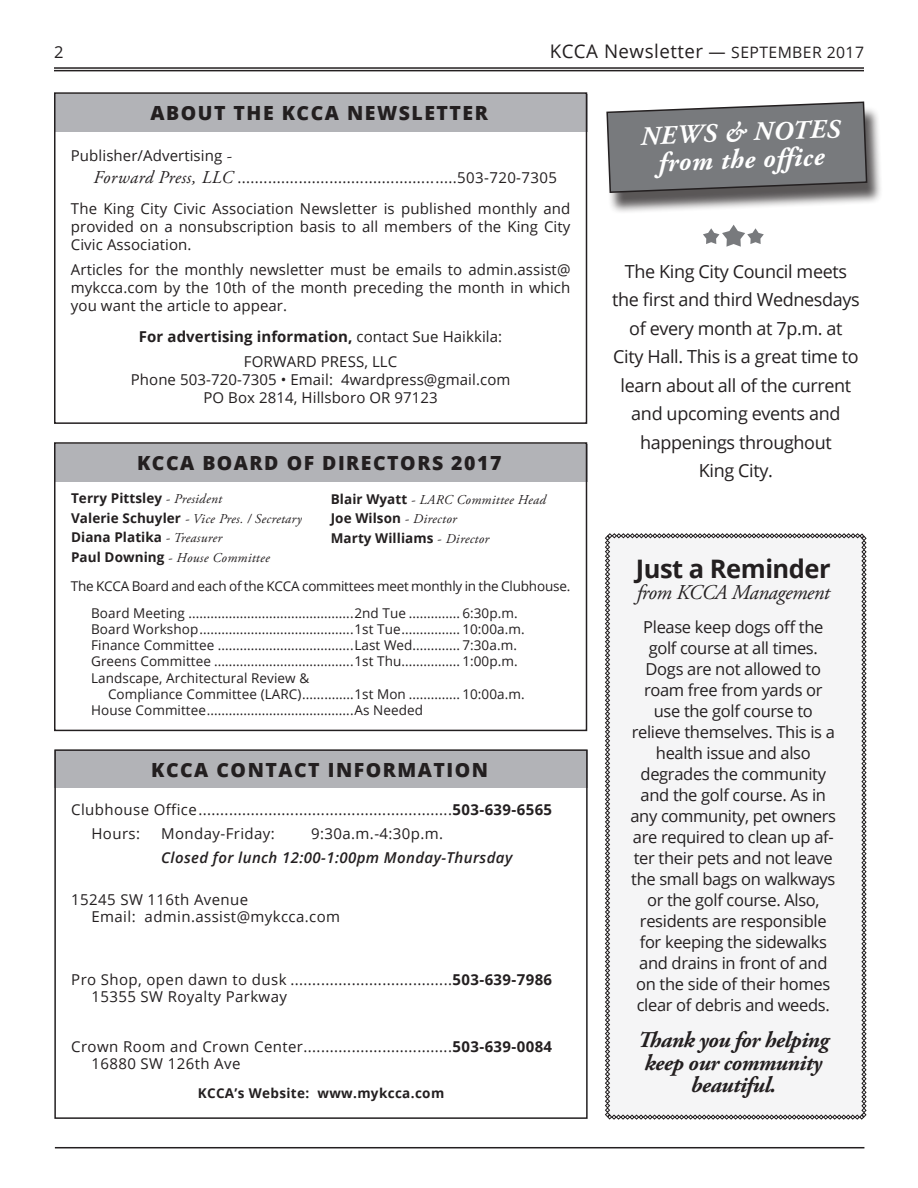
<style>
.page{position:relative;width:918px;height:1188px;background:#fff}
.page>*{position:absolute;margin:0;border:0;box-sizing:border-box;transform-origin:0 0}
.t1{font:italic 700 27px "Adobe Garamond Pro";color:#fff}
.t2{font:italic 700 26.4px "Adobe Garamond Pro";color:#fff}
.t3{font:700 25.5px "Open Sans";letter-spacing:-.02em;color:#231f20}
.t4{font:italic 700 22.5px/22.5px "Adobe Garamond Pro";letter-spacing:-.02em;color:#231f20;text-align:center}
.t5{font:italic 21px "Adobe Garamond Pro";letter-spacing:-.02em;color:#231f20}
.t6{font:800 19.5px "Open Sans";letter-spacing:.075em;color:#231f20}
.t7{font:18.75px "Open Sans";letter-spacing:.025em;color:#231f20}
.t8{font:18px/28.5px "Open Sans";letter-spacing:-.02em;color:#231f20;text-align:center}
.t9{font:16.5px/21px "Open Sans";letter-spacing:-.02em;color:#231f20;text-align:center}
.t10{font:15px/18px "Open Sans";letter-spacing:.005em;color:#231f20;text-align:justify}
.t11{font:15px/17.2px "Open Sans";letter-spacing:.025em;color:#231f20}
.t12{font:italic 600 15px "Open Sans";letter-spacing:.025em;color:#231f20}
.t13{font:13.5px/16.2px "Open Sans";letter-spacing:.005em;color:#231f20}
.t14{font:13.5px/27px "Open Sans";letter-spacing:-.015em;color:#231f20}
.t15{font:italic 13.5px "Adobe Garamond Pro";letter-spacing:.025em;color:#231f20}
.t16{font:700 13.5px/19.5px "Open Sans";letter-spacing:.005em;color:#231f20}
.t17{font:700 13.5px "Open Sans";letter-spacing:.025em;color:#231f20}
.s1{font-size:17.25px}
.s2{font-size:15.75px}
.s3{font-family:"Adobe Garamond Pro";font-style:italic;font-size:16.5px}
.s4{font-family:"Adobe Garamond Pro";font-style:italic;font-size:18px}
.s5{font-weight:700}
.s6{font-family:"Adobe Garamond Pro";font-weight:400;font-style:italic}
.s7{font-family:"Open Sans";font-weight:700;font-style:normal}
</style>
<div class="page">
<hr style="left:55px;top:1147px;width:809px;height:1px;background:#231f20">
<hr style="left:54px;top:67px;width:810px;height:2px;background:#231f20">
<hr style="left:54px;top:70px;width:810px;height:1px;background:#231f20">
<div style="left:605px;top:533px;width:262px;height:587px;background:#f5f5f6"></div>
<div style="left:54px;top:444px;width:533px;height:37px;background:#b2b3b7"></div>
<div style="left:54px;top:750px;width:533px;height:38px;background:#b2b3b7"></div>
<div style="left:54px;top:94px;width:533px;height:37px;background:#b2b3b7"></div>
<div style="left:54px;top:92px;width:533px;height:332px;border:2px solid #231f20"></div>
<div style="left:54px;top:442px;width:533px;height:289px;border:2px solid #231f20"></div>
<div style="left:54px;top:749px;width:534px;height:370px;border:2px solid #231f20"></div>
<div style="left:606px;top:106px;width:277px;height:108px;background:#231f20;opacity:.75"></div>
<svg style="left:606px;top:101px;width:262px;height:93px"></svg>
<svg style="left:703px;top:225px;width:61px;height:22px"></svg>
<p class="t9" style="left:54px;top:41px;width:11px">2</p>
<p class="t7" style="left:550px;top:38px;width:316px">KCCA Newsletter <span class="s1">—</span> <span class="s2">SEPTEMBER 2017</span></p>
<h3 class="t6" style="left:151px;top:98px;width:339px">ABOUT THE KCCA NEWSLETTER</h3>
<p class="t10" style="left:94px;top:144px;width:465px;line-height:21.6px;text-indent:-23px">Publisher/Advertising <span class="s3">-<br></span><span class="s4">Forward Press, LLC</span> ..................................................503-720-7305</p>
<p class="t10" style="left:71px;top:199px;width:501px">The King City Civic Association Newsletter is published monthly and provided on a nonsubscription basis to all members of the King City Civic Association.</p>
<p class="t10" style="left:71px;top:260px;width:501px">Articles for the monthly newsletter must be emails to admin.assist@ mykcca.com by the 10th of the month preceding the month in which you want the article to appear.</p>
<p class="t10" style="left:139px;top:324px;width:365px;line-height:24.8px;text-align:center"><span class="s5">For advertising information,</span> contact Sue Haikkila:<br>FORWARD PRESS, LLC</p>
<p class="t10" style="left:131px;top:370px;width:381px;text-align:center">Phone 503-720-7305 • Email: 4wardpress@gmail.com<br>PO Box 2814, Hillsboro OR 97123</p>
<h3 class="t6" style="left:137px;top:448px;width:366px">KCCA BOARD OF DIRECTORS 2017</h3>
<p class="t16" style="left:71px;top:488px;width:152px">Terry Pittsley <span class="s6">- President</span></p>
<p class="t15" style="left:71px;top:510px;width:232px"><span class="s7">Valerie Schuyler</span> - Vice Pres. / Secretary</p>
<p class="t16" style="left:71px;top:527px;width:153px">Diana Platika <span class="s6">- Treasurer</span></p>
<p class="t15" style="left:71px;top:549px;width:200px"><span class="s7">Paul Downing</span> - House Committee</p>
<p class="t15" style="left:331px;top:491px;width:217px"><span class="s7">Blair Wyatt</span> - LARC Committee Head</p>
<p class="t16" style="left:331px;top:508px;width:160px">Joe Wilson <span class="s6">- Director<br></span>Marty Williams <span class="s6">- Director</span></p>
<p class="t14" style="left:91px;top:572px;width:481px;text-indent:-20px">The KCCA Board and each of the KCCA committees meet monthly in the Clubhouse.<br>Board Meeting .............................................2nd Tue .............. 6:30p.m.</p>
<p class="t13" style="left:91px;top:621px;width:435px">Board Workshop..........................................1st Tue................ 10:00a.m.<br>Finance Committee .....................................Last Wed............. 7:30a.m.<br>Greens Committee ......................................1st Thu................ 1:00p.m.<br>Landscape, Architectural Review &amp;</p>
<p class="t13" style="left:91px;top:685px;width:435px;text-indent:17px">Compliance Committee (LARC)..............1st Mon .............. 10:00a.m.<br>House Committee........................................As Needed</p>
<h3 class="t6" style="left:151px;top:755px;width:338px">KCCA CONTACT INFORMATION</h3>
<p class="t11" style="left:91px;top:798px;width:462px;line-height:24px;text-indent:-20px">Clubhouse Office..........................................................<span class="s5">503-639-6565<br></span>Hours:</p>
<p class="t11" style="left:161px;top:825px;width:115px">Monday-Friday:</p>
<p class="t10" style="left:311px;top:825px;width:133px">9:30a.m.-4:30p.m.</p>
<p class="t12" style="left:161px;top:847px;width:353px">Closed for lunch 12:00-1:00pm Monday-Thursday</p>
<p class="t11" style="left:91px;top:890px;width:250px;text-indent:-20px">15245 SW 116th Avenue<br>Email: admin.assist@mykcca.com</p>
<p class="t11" style="left:91px;top:971px;width:462px;text-indent:-20px">Pro Shop, open dawn to dusk .....................................<span class="s5">503-639-7986<br></span>15355 SW Royalty Parkway</p>
<p class="t11" style="left:91px;top:1037px;width:462px;text-indent:-20px">Crown Room and Crown Center..................................<span class="s5">503-639-0084<br></span>16880 SW 126th Ave</p>
<p class="t17" style="left:198px;top:1084px;width:248px">KCCA’s Website: www.mykcca.com</p>
<h2 class="t2" style="left:640px;top:121px;width:201px;rotate:-2deg">NEWS &amp; NOTES</h2>
<h1 class="t1" style="left:658px;top:147px;width:167px;rotate:-2deg">from the office</h1>
<p class="t8" style="left:612px;top:257px;width:249px">The King City Council meets the first and third Wednesdays of every month at 7p.m. at<br>City Hall. This is a great time to learn about all of the current and upcoming events and happenings throughout<br>King City.</p>
<h3 class="t3" style="left:636px;top:551px;width:196px">Just a Reminder</h3>
<h3 class="t5" style="left:637px;top:580px;width:194px">from KCCA Management</h3>
<p class="t9" style="left:630px;top:616px;width:207px">Please keep dogs off the golf course at all times.<br>Dogs are not allowed to roam free from yards or use the golf course to relieve themselves. This is a health issue and also degrades the community and the golf course. As in any community, pet owners are required to clean up af&shy;ter their pets and not leave the small bags on walkways or the golf course. Also, residents are responsible for keeping the sidewalks and drains in front of and on the side of their homes clear of debris and weeds.</p>
<h3 class="t4" style="left:638px;top:1029px;width:192px">Thank you for helping keep our community beautiful.</h3>
</div>
